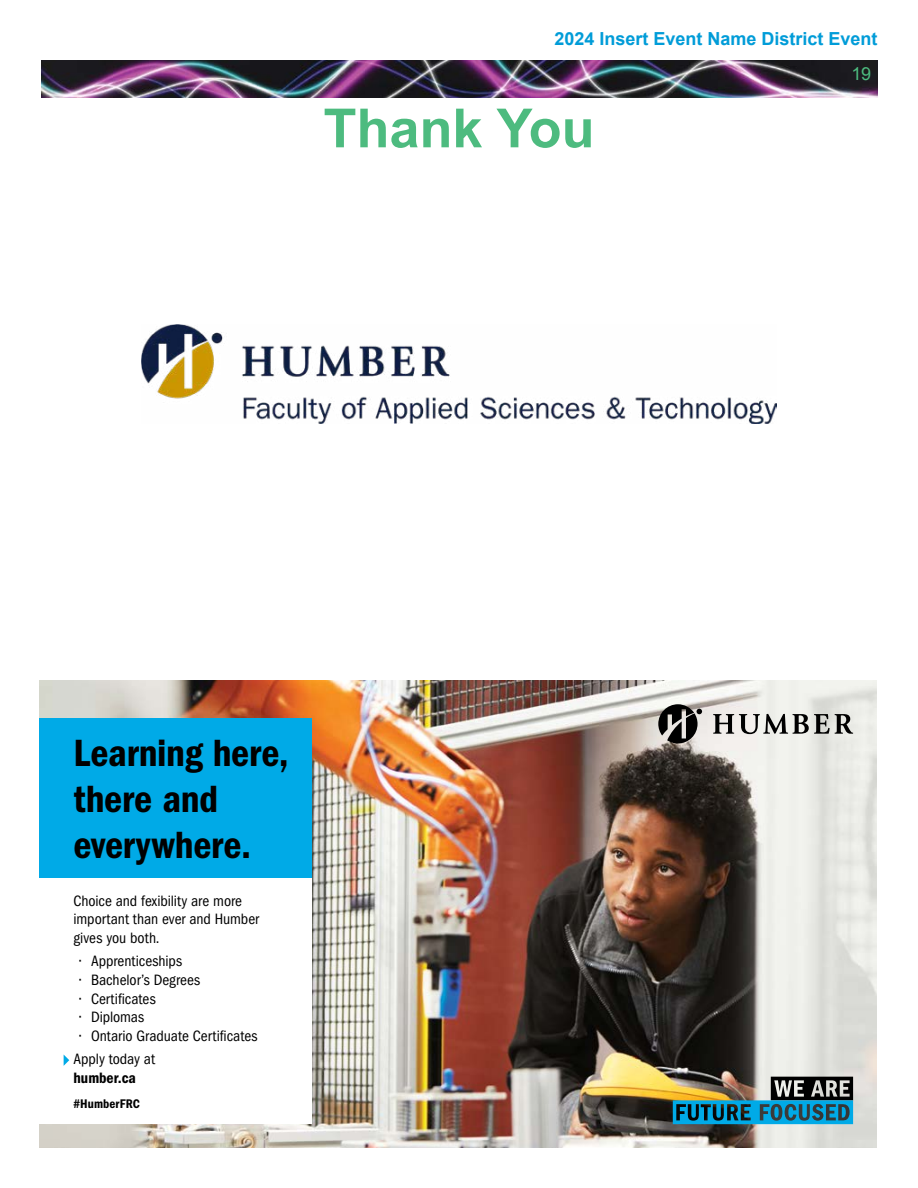
<style>
.page{position:relative;width:918px;height:1188px;background:#fff}
.page>*{position:absolute;margin:0;border:0;box-sizing:border-box;transform-origin:0 0}
.t1{font:700 54px "Arial";color:#4dbb7f}
.t2{font:39.3px/46px "ITC Franklin Gothic Std Dm Cd";letter-spacing:-.005em;color:#000}
.t3{font:700 18px "Arial";color:#009cd8}
.t4{font:18px "Arial";color:#4dbb7f}
.t5{font:condensed 15.6px/18.6px "ITC Franklin Gothic Std";color:#000}
.t6{font:15.6px "ITC Franklin Gothic Std Dm Cd";color:#000}
.t7{font:12.9px "ITC Franklin Gothic Std Dm Cd";letter-spacing:.005em;color:#000}
</style>
<div class="page">
<img style="left:41px;top:60px;width:836px;height:37px">
<img style="left:141px;top:325px;width:636px;height:98px">
<img style="left:39px;top:681px;width:837px;height:467px">
<img style="left:673px;top:1077px;width:180px;height:47px">
<svg style="left:713px;top:714px;width:140px;height:20px;background:#959592"></svg>
<svg style="left:658px;top:704px;width:44px;height:39px;background:#676563"></svg>
<div style="left:39px;top:718px;width:273px;height:161px;background:#00aae7"></div>
<div style="left:39px;top:879px;width:273px;height:245px;background:#fff"></div>
<svg style="left:64px;top:1055px;width:5px;height:11px"></svg>
<p class="t3" style="left:554px;top:27px;width:325px">2024 Insert Event Name District Event</p>
<p class="t1" style="left:323px;top:93px;width:273px">Thank You</p>
<p class="t4" style="left:852px;top:61px;width:21px">19</p>
<p class="t2" style="left:74px;top:730px;width:217px">Learning here, there and everywhere.</p>
<p class="t5" style="left:74px;top:891px;width:187px">Choice and fexibility are more important than ever and Humber gives you both.</p>
<p class="t5" style="left:79px;top:952px;width:104px">• Apprenticeships</p>
<p class="t5" style="left:79px;top:971px;width:123px">• Bachelor’s Degrees</p>
<p class="t5" style="left:79px;top:989px;width:78px">• Certificates</p>
<p class="t5" style="left:79px;top:1008px;width:66px">• Diplomas</p>
<p class="t5" style="left:74px;top:1024px;width:186px;line-height:23.4px;text-indent:6px">• Ontario Graduate Certificates<br>Apply today at</p>
<p class="t6" style="left:74px;top:1069px;width:64px">humber.ca</p>
<p class="t7" style="left:74px;top:1096px;width:68px">#HumberFRC</p>
</div>
